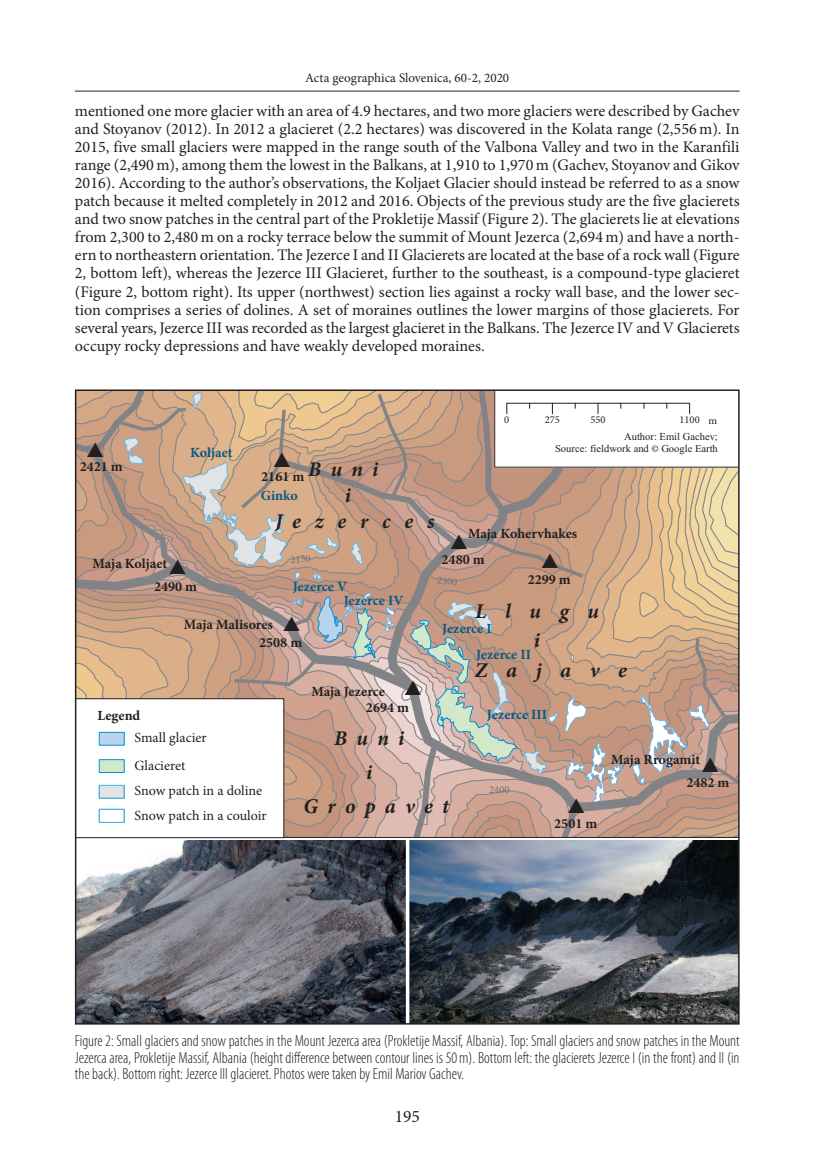
<style>
.page{position:relative;width:819px;height:1166px;background:#fff}
.page>*{position:absolute;margin:0;border:0;box-sizing:border-box;transform-origin:0 0}
.t1{font:26.07px "ESRI Default Marker";color:#231f20}
.t2{font:italic 700 21px "Minion Pro";color:#231f20}
.t3{font:17.5px "Minion Pro";color:#231f20}
.t4{font:16.1px/18px "Minion Pro";letter-spacing:-.005em;color:#231f20;text-align:justify}
.t5{font:300 condensed 16.1px/16.6px "Myriad Pro";color:#231f20;text-align:justify}
.t6{font:700 14px "Minion Pro";color:#231f20}
.t7{font:14px/27.5px "Minion Pro";color:#231f20}
.t8{font:700 14px/26.6px "Minion Pro";color:#055a84}
.t9{font:13.12px "Minion Pro";color:#231f20}
.t10{font:10.5px/12.6px "Times New Roman";color:#231f20;text-align:right}
.t11{font:10.5px "Minion Pro";color:#6e6f72}
.t12{font:10.5px "Minion Pro";color:#231f20}
.s1{font-family:"Minion Pro"}
</style>
<div class="page">
<hr style="left:75px;top:91px;width:665px;height:1px;background:#231f20">
<img style="left:77px;top:870px;width:661px;height:152px">
<hr style="left:406px;top:839px;width:3px;height:185px;background:#fff">
<svg style="left:77px;top:391px;width:661px;height:479px"></svg>
<hr style="left:507px;top:403px;width:183px;height:1px;background:#231f20">
<p class="t9" style="left:305px;top:73px;width:206px">Acta geographica Slovenica, 60-2, 2020</p>
<p class="t4" style="left:75px;top:103px;width:666px">mentioned one more glacier with an area of 4.9 hectares, and two more glaciers were described by Gachev and Stoyanov (2012). In 2012 a glacieret (2.2 hectares) was discovered in the Kolata range (2,556 m). In 2015, five small glaciers were mapped in the range south of the Valbona Valley and two in the Karanfili range (2,490 m), among them the lowest in the Balkans, at 1,910 to 1,970 m (Gachev, Stoyanov and Gikov 2016). According to the author’s observations, the Koljaet Glacier should instead be referred to as a snow patch because it melted completely in 2012 and 2016. Objects of the previous study are the five glacierets and two snow patches in the central part of the Prokletije Massif (Figure 2). The glacierets lie at elevations from 2,300 to 2,480 m on a rocky terrace below the summit of Mount Jezerca (2,694 m) and have a north&shy;ern to northeastern orientation. The Jezerce I and II Glacierets are located at the base of a rock wall (Figure 2, bottom left), whereas the Jezerce III Glacieret, further to the southeast, is a compound-type glacieret (Figure 2, bottom right). Its upper (northwest) section lies against a rocky wall base, and the lower sec&shy;tion comprises a series of dolines. A set of moraines outlines the lower margins of those glacierets. For several years, Jezerce III was recorded as the largest glacieret in the Balkans. The Jezerce IV and V Glacierets occupy rocky depressions and have weakly developed moraines.</p>
<p class="t12" style="left:504px;top:416px;width:7px">0</p>
<p class="t12" style="left:590px;top:416px;width:17px">550</p>
<p class="t12" style="left:679px;top:416px;width:22px">1100</p>
<p class="t12" style="left:545px;top:416px;width:17px">275</p>
<p class="t12" style="left:709px;top:416px;width:10px">m</p>
<h1 class="t1" style="left:86px;top:433px;width:20px">#</h1>
<p class="t6" style="left:80px;top:461px;width:45px">2421 m</p>
<p class="t8" style="left:190px;top:441px;width:44px">Koljaet</p>
<h1 class="t1" style="left:273px;top:443px;width:20px">#</h1>
<h2 class="t2" style="left:308px;top:461px;width:72px">B u n i</h2>
<h2 class="t2" style="left:345px;top:487px;width:8px">i</h2>
<h2 class="t2" style="left:275px;top:513px;width:161px">J e z e r c e s</h2>
<p class="t6" style="left:261px;top:472px;width:45px">2161 m</p>
<p class="t8" style="left:261px;top:483px;width:38px">Ginko</p>
<p class="t10" style="left:555px;top:430px;width:164px">Author: Emil Gachev;<br>Source: fieldwork and <span class="s1">©</span> Google Earth</p>
<p class="t6" style="left:468px;top:528px;width:111px">Maja Kohervhakes</p>
<h1 class="t1" style="left:450px;top:525px;width:20px">#</h1>
<p class="t6" style="left:93px;top:558px;width:76px">Maja Koljaet</p>
<h1 class="t1" style="left:169px;top:550px;width:20px">#</h1>
<p class="t6" style="left:154px;top:581px;width:45px">2490 m</p>
<p class="t11" style="left:290px;top:556px;width:22px;rotate:-5deg">2150</p>
<p class="t8" style="left:293px;top:574px;width:56px">Jezerce V</p>
<p class="t6" style="left:442px;top:554px;width:45px">2480 m</p>
<p class="t11" style="left:438px;top:576px;width:22px;rotate:7deg">2300</p>
<h1 class="t1" style="left:541px;top:543px;width:20px">#</h1>
<p class="t6" style="left:528px;top:574px;width:45px">2299 m</p>
<p class="t6" style="left:184px;top:619px;width:91px">Maja Malisores</p>
<h1 class="t1" style="left:283px;top:607px;width:20px">#</h1>
<p class="t6" style="left:259px;top:637px;width:45px">2508 m</p>
<p class="t8" style="left:344px;top:588px;width:61px">Jezerce IV</p>
<p class="t6" style="left:311px;top:686px;width:75px">Maja Jezerce</p>
<h1 class="t1" style="left:404px;top:671px;width:20px">#</h1>
<h2 class="t2" style="left:475px;top:603px;width:125px">L l u g u</h2>
<h2 class="t2" style="left:534px;top:633px;width:8px">i</h2>
<h2 class="t2" style="left:475px;top:663px;width:153px">Z a j a v e</h2>
<p class="t8" style="left:476px;top:616px;width:56px;text-indent:-34px">Jezerce I<br>Jezerce II</p>
<p class="t6" style="left:97px;top:710px;width:45px">Legend</p>
<p class="t7" style="left:135px;top:725px;width:74px">Small glacier<br>Glacieret</p>
<p class="t7" style="left:135px;top:780px;width:134px;line-height:24.5px">Snow patch in a doline<br>Snow patch in a couloir</p>
<p class="t6" style="left:366px;top:703px;width:45px">2694 m</p>
<h2 class="t2" style="left:334px;top:730px;width:72px">B u n i</h2>
<h2 class="t2" style="left:366px;top:764px;width:8px">i</h2>
<h2 class="t2" style="left:304px;top:798px;width:147px">G r o p a v e t</h2>
<p class="t8" style="left:487px;top:703px;width:62px">Jezerce III</p>
<p class="t11" style="left:489px;top:786px;width:22px">2400</p>
<h1 class="t1" style="left:567px;top:789px;width:20px">#</h1>
<p class="t6" style="left:554px;top:819px;width:45px">2501 m</p>
<p class="t6" style="left:611px;top:754px;width:91px">Maja Rrogamit</p>
<h1 class="t1" style="left:701px;top:748px;width:20px">#</h1>
<p class="t6" style="left:686px;top:777px;width:45px">2482 m</p>
<p class="t5" style="left:75px;top:1034px;width:666px">Figure 2: Small glaciers and snow patches in the Mount Jezerca area (Prokletije Massif, Albania). Top: Small glaciers and snow patches in the Mount Jezerca area, Prokletije Massif, Albania (height difference between contour lines is 50m). Bottom left: the glacierets Jezerce I (in the front) and II (in theback).Bottom right: JezerceIIIglacieret.Photos weretakenbyEmil Mariov Gachev.</p>
<p class="t3" style="left:395px;top:1109px;width:27px">195</p>
</div>
